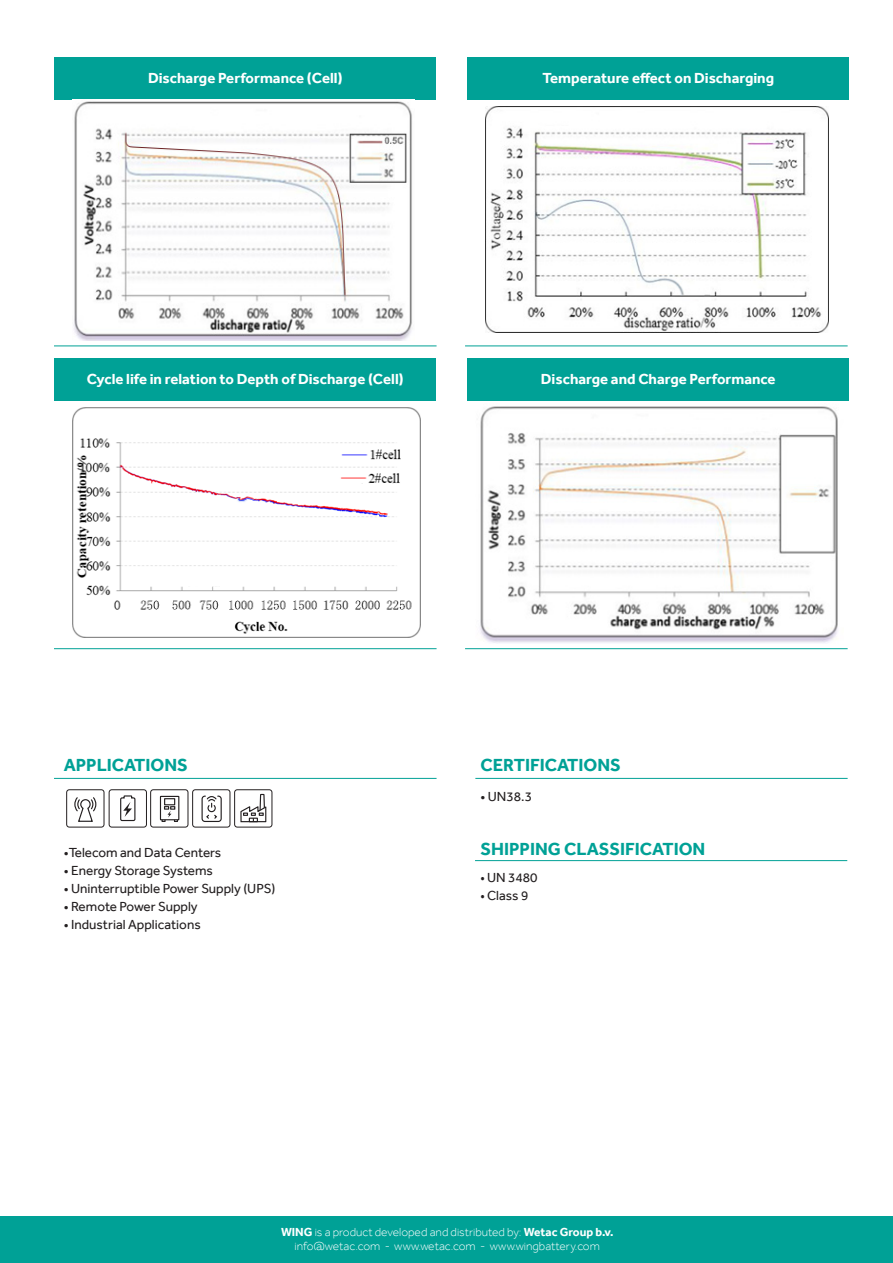
<style>
.page{position:relative;width:893px;height:1263px;background:#fff}
.page>*{position:absolute;margin:0;border:0;box-sizing:border-box;transform-origin:0 0}
.t1{font:700 18px "Effra";color:#00a196}
.t2{font:700 15px "Effra";color:#fff}
.t3{font:13.5px "Effra";color:#231f20}
.t4{font:13.5px "Effra";color:#231f20;scale:.9 1}
.t5{font:300 12px "Effra";color:#fff}
.s1{font-weight:700}
</style>
<div class="page">
<div style="left:0;top:1217px;width:893px;height:46px;background:#00a196"></div>
<hr style="left:475px;top:778px;width:373px;height:1px;background:#00a196">
<hr style="left:54px;top:778px;width:383px;height:1px;background:#00a196">
<hr style="left:54px;top:346px;width:383px;height:1px;background:#00a196">
<hr style="left:465px;top:346px;width:383px;height:1px;background:#00a196">
<hr style="left:54px;top:648px;width:383px;height:1px;background:#00a196">
<hr style="left:465px;top:648px;width:383px;height:1px;background:#00a196">
<div style="left:150px;top:789px;width:38px;height:38px;border:1px solid #231f20;border-radius:3px"></div>
<svg style="left:160px;top:796px;width:19px;height:24px"></svg>
<div style="left:160px;top:796px;width:19px;height:24px;border:1px solid #231f20"></div>
<div style="left:67px;top:789px;width:37px;height:38px;border:1px solid #231f20;border-radius:3px"></div>
<div style="left:109px;top:789px;width:38px;height:38px;border:1px solid #231f20;border-radius:3px"></div>
<div style="left:192px;top:789px;width:38px;height:38px;border:1px solid #231f20;border-radius:3px"></div>
<svg style="left:74px;top:797px;width:23px;height:25px"></svg>
<div style="left:234px;top:789px;width:38px;height:38px;border:1px solid #231f20;border-radius:3px"></div>
<svg style="left:120px;top:795px;width:16px;height:27px"></svg>
<div style="left:164px;top:798px;width:11px;height:7px;border:1px solid #231f20"></div>
<svg style="left:162px;top:806px;width:16px;height:16px"></svg>
<div style="left:202px;top:795px;width:20px;height:27px;border:1px solid #231f20;border-radius:3px"></div>
<svg style="left:205px;top:795px;width:13px;height:24px"></svg>
<svg style="left:240px;top:793px;width:27px;height:30px"></svg>
<div style="left:55px;top:358px;width:381px;height:42px;background:#00a196"></div>
<div style="left:468px;top:57px;width:381px;height:42px;background:#00a196"></div>
<div style="left:55px;top:57px;width:381px;height:42px;background:#00a196"></div>
<div style="left:468px;top:358px;width:381px;height:42px;background:#00a196"></div>
<img style="left:73px;top:101px;width:339px;height:239px">
<img style="left:486px;top:106px;width:343px;height:227px">
<img style="left:72px;top:408px;width:349px;height:229px">
<img style="left:480px;top:406px;width:358px;height:237px">
<hr style="left:475px;top:860px;width:372px;height:1px;background:#00a196">
<p class="t2" style="left:148px;top:69px;width:196px">Discharge Performance (Cell)</p>
<p class="t2" style="left:542px;top:69px;width:233px">Temperature effect on Discharging</p>
<p class="t2" style="left:87px;top:370px;width:318px">Cycle life in relation to Depth of Discharge (Cell)</p>
<p class="t2" style="left:541px;top:370px;width:236px">Discharge and Charge Performance</p>
<p class="t1" style="left:64px;top:754px;width:126px">APPLICATIONS</p>
<p class="t3" style="left:64px;top:844px;width:159px">•Telecom and Data Centers</p>
<p class="t3" style="left:64px;top:862px;width:151px">• Energy Storage Systems</p>
<p class="t3" style="left:64px;top:880px;width:213px">• Uninterruptible Power Supply (UPS)</p>
<p class="t3" style="left:64px;top:898px;width:135px">• Remote Power Supply</p>
<p class="t3" style="left:64px;top:916px;width:138px">• Industrial Applications</p>
<p class="t1" style="left:480px;top:754px;width:142px">CERTIFICATIONS</p>
<p class="t3" style="left:480px;top:788px;width:53px">• UN38.3</p>
<p class="t1" style="left:480px;top:838px;width:226px">SHIPPING CLASSIFICATION</p>
<p class="t4" style="left:480px;top:869px;width:65px">• UN 3480</p>
<p class="t4" style="left:480px;top:887px;width:55px">• Class 9</p>
<p class="t5" style="left:281px;top:1224px;width:334px"><span class="s1">WING</span> is a product developed and distributed by: <span class="s1">Wetac Group b.v.</span></p>
<p class="t5" style="left:294px;top:1239px;width:307px">info@wetac.com - www.wetac.com - www.wingbattery.com</p>
</div>
